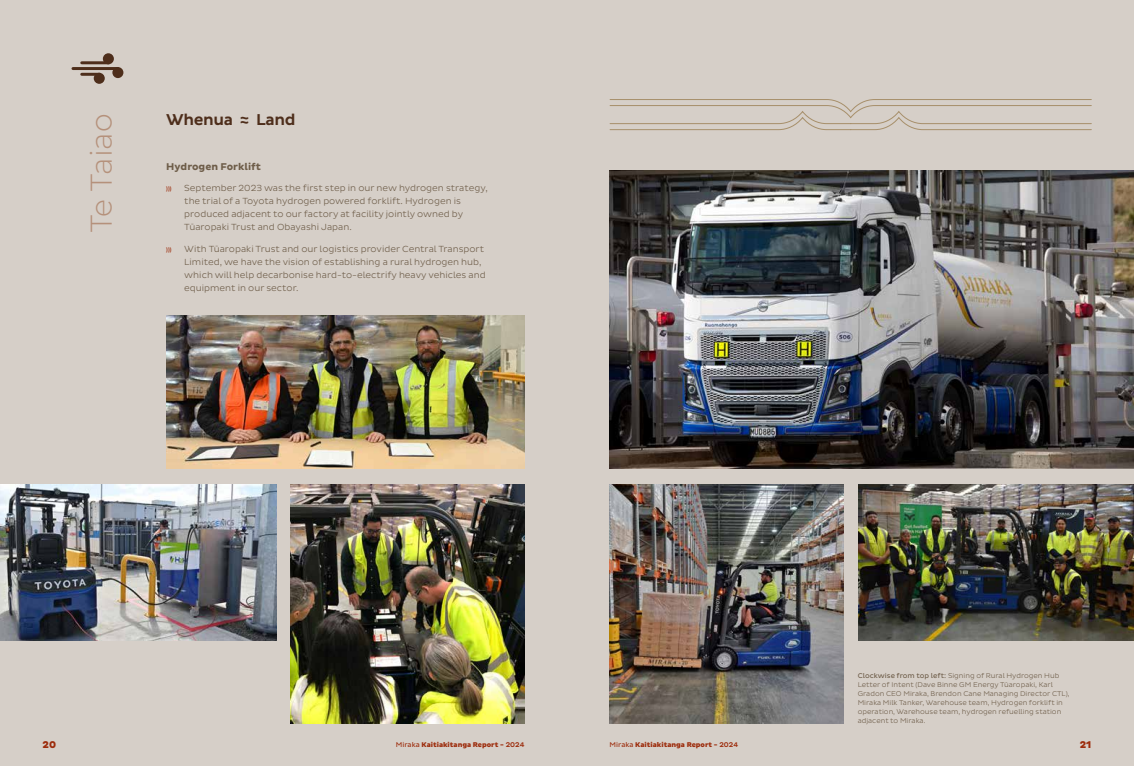
<style>
.page{position:relative;width:1134px;height:766px;background:#fff}
.page>*{position:absolute;margin:0;border:0;box-sizing:border-box;transform-origin:0 0}
.t1{font:300 30px "Montserrat";color:#b5917b}
.t2{font:500 16px "Pluto Sans";letter-spacing:-.025em;color:#4e2e1b}
.t3{font:700 10px "Pluto Sans";color:#6e5d49}
.t4{font:800 10px "Pluto Sans";color:#9d2d0d}
.t5{font:300 9px/13px "Pluto Sans";color:#6e5d49}
.t6{font:300 7px/9px "Pluto Sans";color:#6e5d49}
.t7{font:800 7px "Pluto Sans";color:#9d2d0d}
.t8{font:500 6px "Pluto Sans Cond";color:#9d2d0d}
.s1{font-weight:400}
.s2{font-weight:500}
</style>
<div class="page">
<div style="left:0;top:0;width:1134px;height:765px;background:#d6cfc8"></div>
<img style="left:166px;top:315px;width:358px;height:153px">
<img style="left:0;top:484px;width:276px;height:156px">
<img style="left:858px;top:484px;width:276px;height:156px">
<img style="left:291px;top:484px;width:233px;height:239px">
<img style="left:609px;top:484px;width:234px;height:239px">
<img style="left:609px;top:170px;width:525px;height:298px">
<svg style="left:609px;top:99px;width:483px;height:31px"></svg>
<hr style="left:82px;top:61px;width:27px;height:3px;background:#4e2e1b">
<div style="left:103px;top:53px;width:11px;height:11px;background:#4e2e1b;border-radius:50%"></div>
<hr style="left:73px;top:67px;width:45px;height:3px;background:#4e2e1b">
<div style="left:112px;top:67px;width:11px;height:11px;background:#4e2e1b;border-radius:50%"></div>
<hr style="left:82px;top:73px;width:18px;height:3px;background:#4e2e1b">
<div style="left:94px;top:73px;width:11px;height:11px;background:#4e2e1b;border-radius:50%"></div>
<h1 class="t1" style="left:81px;top:232px;width:120px;rotate:-90deg">Te Taiao</h1>
<h2 class="t2" style="left:166px;top:111px;width:131px">Whenua ≈ Land</h2>
<p class="t3" style="left:166px;top:160px;width:96px">Hydrogen Forklift</p>
<p class="t8" style="left:166px;top:186px;width:7px">)))</p>
<p class="t5" style="left:184px;top:182px;width:305px">September 2023 was the first step in our new hydrogen strategy, the trial of a Toyota hydrogen powered forklift. Hydrogen is produced adjacent to our factory at facility jointly owned by Tūaropaki Trust and Obayashi Japan.</p>
<p class="t8" style="left:166px;top:246px;width:7px">)))</p>
<p class="t5" style="left:184px;top:242px;width:303px">With Tūaropaki Trust and our logistics provider Central Transport Limited, we have the vision of establishing a rural hydrogen hub, which will help decarbonise hard-to-electrify heavy vehicles and equipment in our sector.</p>
<p class="t6" style="left:858px;top:671px;width:213px"><span class="s1">Clockwise from top left:</span> Signing of Rural Hydrogen Hub Letter of Intent (Dave Binne GM Energy Tūaropaki, Karl Gradon CEO Miraka, Brendon Cane Managing Director CTL), Miraka Milk Tanker, Warehouse team, Hydrogen forklift in operation, Warehouse team, hydrogen refuelling station adjacent to Miraka.</p>
<p class="t4" style="left:43px;top:739px;width:15px">20</p>
<p class="t7" style="left:396px;top:740px;width:130px"><span class="s1">Miraka</span> Kaitiakitanga Report - <span class="s2">2024</span></p>
<p class="t7" style="left:610px;top:740px;width:130px"><span class="s1">Miraka</span> Kaitiakitanga Report - <span class="s2">2024</span></p>
<p class="t4" style="left:1080px;top:739px;width:13px">21</p>
</div>
